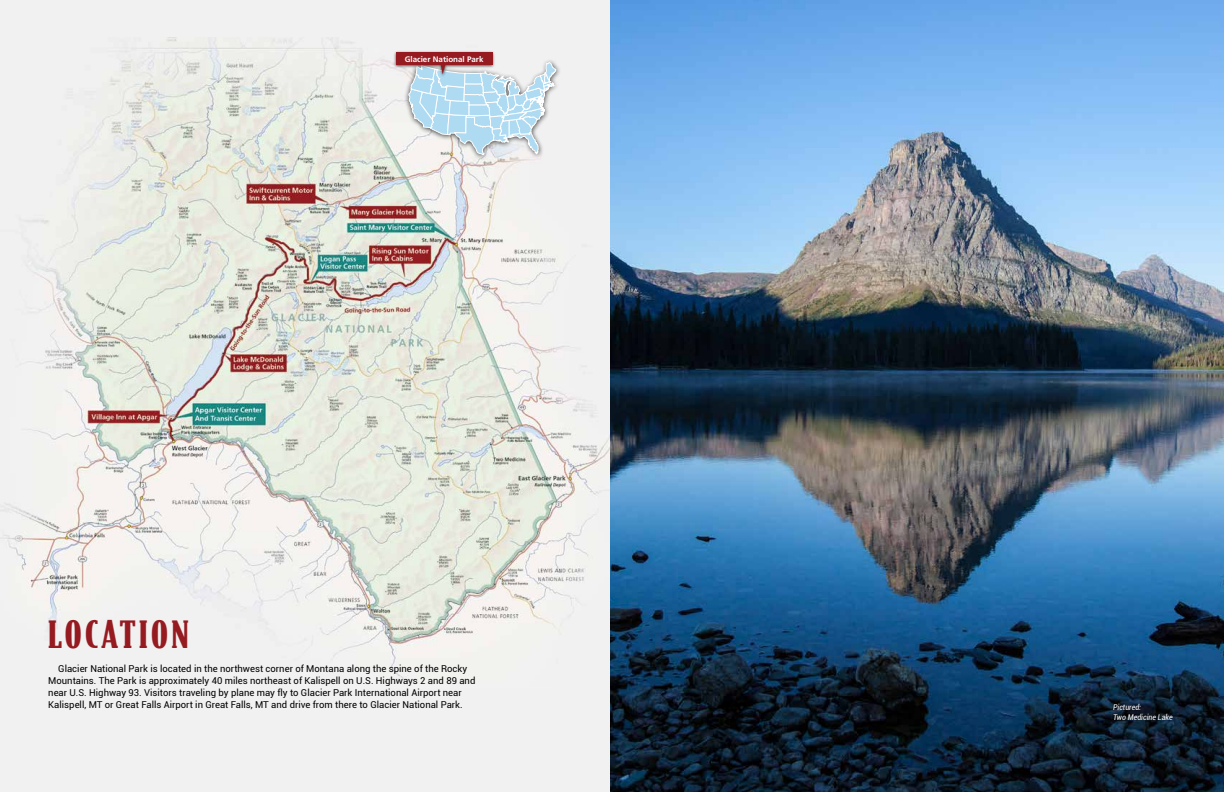
<style>
.page{position:relative;width:1224px;height:792px;background:#fff}
.page>*{position:absolute;margin:0;border:0;box-sizing:border-box;transform-origin:0 0}
.t1{font:900 36px "Bodega Serif";letter-spacing:.08em;color:#951b21}
.t2{font:9.5px/12px "Roboto";color:#000}
.t3{font:italic condensed 8px/10px "Roboto";color:#f1f1f1}
.t4{font:700 8px "Frutiger LT Std";color:#fff}
</style>
<div class="page">
<div style="left:0;top:0;width:622px;height:792px;background:#f1f1f1"></div>
<img style="left:4px;top:37px;width:607px;height:651px">
<div style="left:404px;top:59px;width:157px;height:102px;background:#000;opacity:.75"></div>
<div style="left:393px;top:50px;width:102px;height:28px;background:#000;opacity:.75"></div>
<div style="left:396px;top:52px;width:96px;height:13px;background:#951b21"></div>
<svg style="left:409px;top:62px;width:147px;height:93px"></svg>
<img style="left:611px;top:0;width:613px;height:792px">
<p class="t4" style="left:405px;top:54px;width:80px">Glacier National Park</p>
<h1 class="t1" style="left:48px;top:611px;width:142px">LOCATION</h1>
<p class="t2" style="left:48px;top:662px;width:429px;text-indent:10px">Glacier National Park is located in the northwest corner of Montana along the spine of the Rocky Mountains. The Park is approximately 40 miles northeast of Kalispell on U.S. Highways 2 and 89 and near U.S. Highway 93. Visitors traveling by plane may fly to Glacier Park International Airport near Kalispell, MT or Great Falls Airport in Great Falls, MT and drive from there to Glacier National Park.</p>
<p class="t3" style="left:1113px;top:702px;width:61px">Pictured:<br>Two Medicine Lake</p>
</div>
